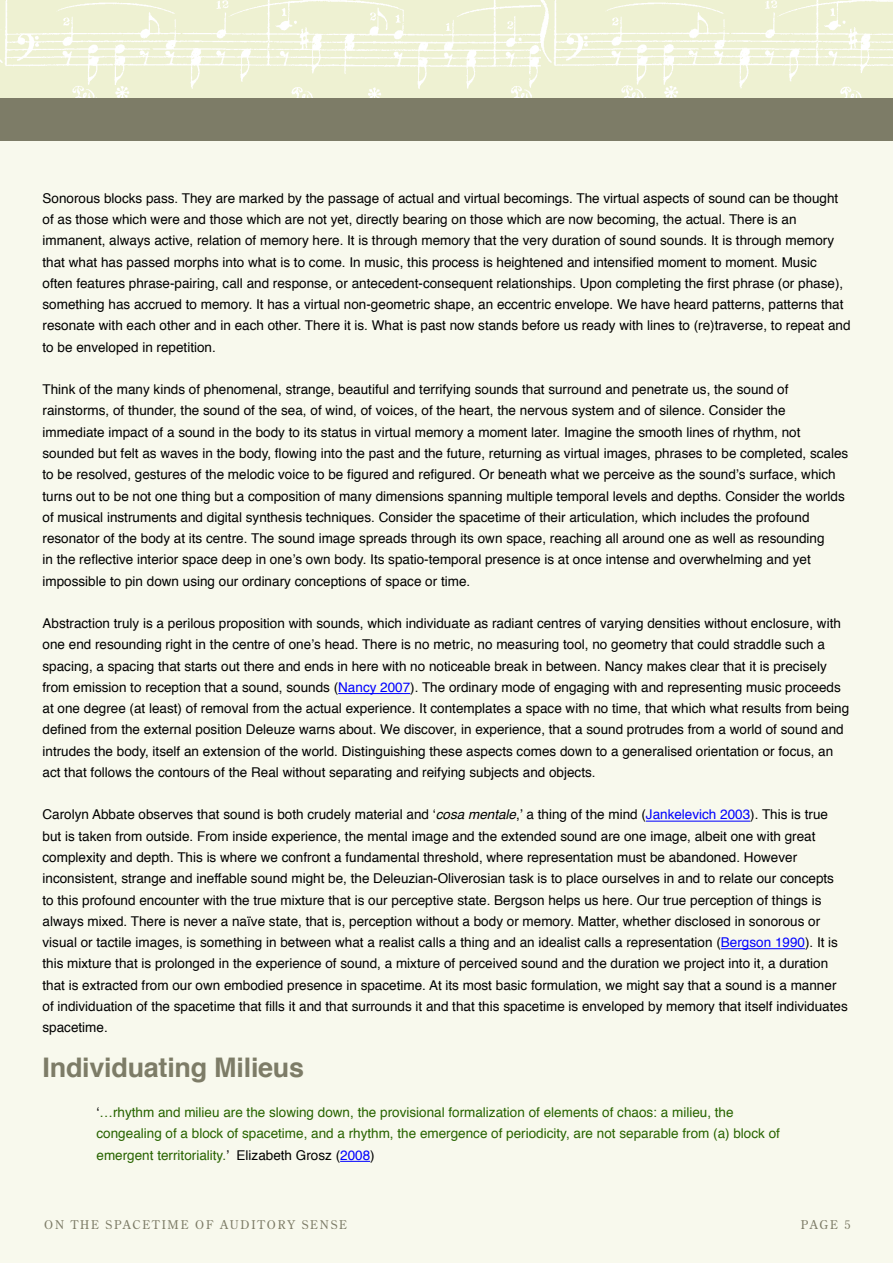
<style>
.page{position:relative;width:893px;height:1263px;background:#f8f9ed}
.page>*{position:absolute;margin:0;border:0;box-sizing:border-box;transform-origin:0 0}
.Sub-Heading_Text{font:700 27px "Helvetica";letter-spacing:-.01em;color:#7d7c67}
.t1{font:13.5px/21.3px "Helvetica";color:#000}
.t2{font:13.5px/21.3px "Helvetica";color:#286400}
.t3{font:12px "Century Old Style Std";letter-spacing:.15em;color:#7d7c67}
.s1{font-style:italic}
.s2{color:#00f}
.s3{color:#000}
</style>
<div class="page">
<img style="left:0;top:0;width:505px;height:98px">
<img style="left:505px;top:0;width:388px;height:98px">
<div style="left:0;top:98px;width:893px;height:43px;background:#7d7c67"></div>
<hr style="left:338px;top:693px;width:72px;height:1px;background:#00f">
<hr style="left:646px;top:821px;width:104px;height:1px;background:#00f">
<hr style="left:721px;top:948px;width:84px;height:1px;background:#00f">
<hr style="left:340px;top:1161px;width:30px;height:1px;background:#00f">
<p class="t1" style="left:43px;top:188px;width:809px">Sonorous blocks pass. They are marked by the passage of actual and virtual becomings. The virtual aspects of sound can be thought of as those which were and those which are not yet, directly bearing on those which are now becoming, the actual. There is an immanent, always active, relation of memory here. It is through memory that the very duration of sound sounds. It is through memory that what has passed morphs into what is to come. In music, this process is heightened and intensified moment to moment. Music<br>often features phrase-pairing, call and response, or antecedent-consequent relationships. Upon completing the first phrase (or phase), something has accrued to memory. It has a virtual non-geometric shape, an eccentric envelope. We have heard patterns, patterns that resonate with each other and in each other. There it is. What is past now stands before us ready with lines to (re)traverse, to repeat and to be enveloped in repetition.</p>
<p class="t1" style="left:43px;top:379px;width:807px">Think of the many kinds of phenomenal, strange, beautiful and terrifying sounds that surround and penetrate us, the sound of rainstorms, of thunder, the sound of the sea, of wind, of voices, of the heart, the nervous system and of silence. Consider the immediate impact of a sound in the body to its status in virtual memory a moment later. Imagine the smooth lines of rhythm, not sounded but felt as waves in the body, flowing into the past and the future, returning as virtual images, phrases to be completed, scales to be resolved, gestures of the melodic voice to be figured and refigured. Or beneath what we perceive as the sound’s surface, which turns out to be not one thing but a composition of many dimensions spanning multiple temporal levels and depths. Consider the worlds of musical instruments and digital synthesis techniques. Consider the spacetime of their articulation<span class="s1">,</span> which includes the profound resonator of the body at its centre. The sound image spreads through its own space, reaching all around one as well as resounding<br>in the reflective interior space deep in one’s own body. Its spatio-temporal presence is at once intense and overwhelming and yet impossible to pin down using our ordinary conceptions of space or time.</p>
<p class="t1" style="left:43px;top:613px;width:808px">Abstraction truly is a perilous proposition with sounds, which individuate as radiant centres of varying densities without enclosure, with one end resounding right in the centre of one’s head. There is no metric, no measuring tool, no geometry that could straddle such a spacing, a spacing that starts out there and ends in here with no noticeable break in between. Nancy makes clear that it is precisely from emission to reception that a sound, sounds (<span class="s2">Nancy 2007</span>). The ordinary mode of engaging with and representing music proceeds at one degree (at least) of removal from the actual experience. It contemplates a space with no time, that which what results from being defined from the external position Deleuze warns about. We discover, in experience, that a sound protrudes from a world of sound and intrudes the body, itself an extension of the world. Distinguishing these aspects comes down to a generalised orientation or focus, an act that follows the contours of the Real without separating and reifying subjects and objects.</p>
<p class="t1" style="left:43px;top:804px;width:807px">Carolyn Abbate observes that sound is both crudely material and ‘<span class="s1">cosa mentale</span>,’ a thing of the mind (<span class="s2">Jankelevich 2003</span>). This is true but is taken from outside. From inside experience, the mental image and the extended sound are one image, albeit one with great complexity and depth. This is where we confront a fundamental threshold, where representation must be abandoned. However inconsistent, strange and ineffable sound might be, the Deleuzian-Oliverosian task is to place ourselves in and to relate our concepts to this profound encounter with the true mixture that is our perceptive state. Bergson helps us here. Our true perception of things is always mixed. There is never a naïve state, that is, perception without a body or memory. Matter, whether disclosed in sonorous or visual or tactile images, is something in between what a realist calls a thing and an idealist calls a representation (<span class="s2">Bergson 1990</span>). It is this mixture that is prolonged in the experience of sound, a mixture of perceived sound and the duration we project into it, a duration that is extracted from our own embodied presence in spacetime. At its most basic formulation, we might say that a sound is a manner of individuation of the spacetime that fills it and that surrounds it and that this spacetime is enveloped by memory that itself individuates spacetime.</p>
<p class="Sub-Heading_Text" style="left:43px;top:1046px;width:263px">Individuating Milieus</p>
<p class="t2" style="left:97px;top:1102px;width:685px"><span class="s3">‘</span>…rhythm and milieu are the slowing down, the provisional formalization of elements of chaos: a milieu, the congealing of a block of spacetime, and a rhythm, the emergence of periodicity, are not separable from (a) block of emergent territoriality.<span class="s3">’ Elizabeth Grosz (</span><span class="s2">2008</span><span class="s3">)</span></p>
<p class="t3" style="left:44px;top:1217px;width:305px">ON THE SPACETIME OF AUDITORY SENSE</p>
<p class="t3" style="left:801px;top:1217px;width:51px">PAGE 5</p>
</div>
